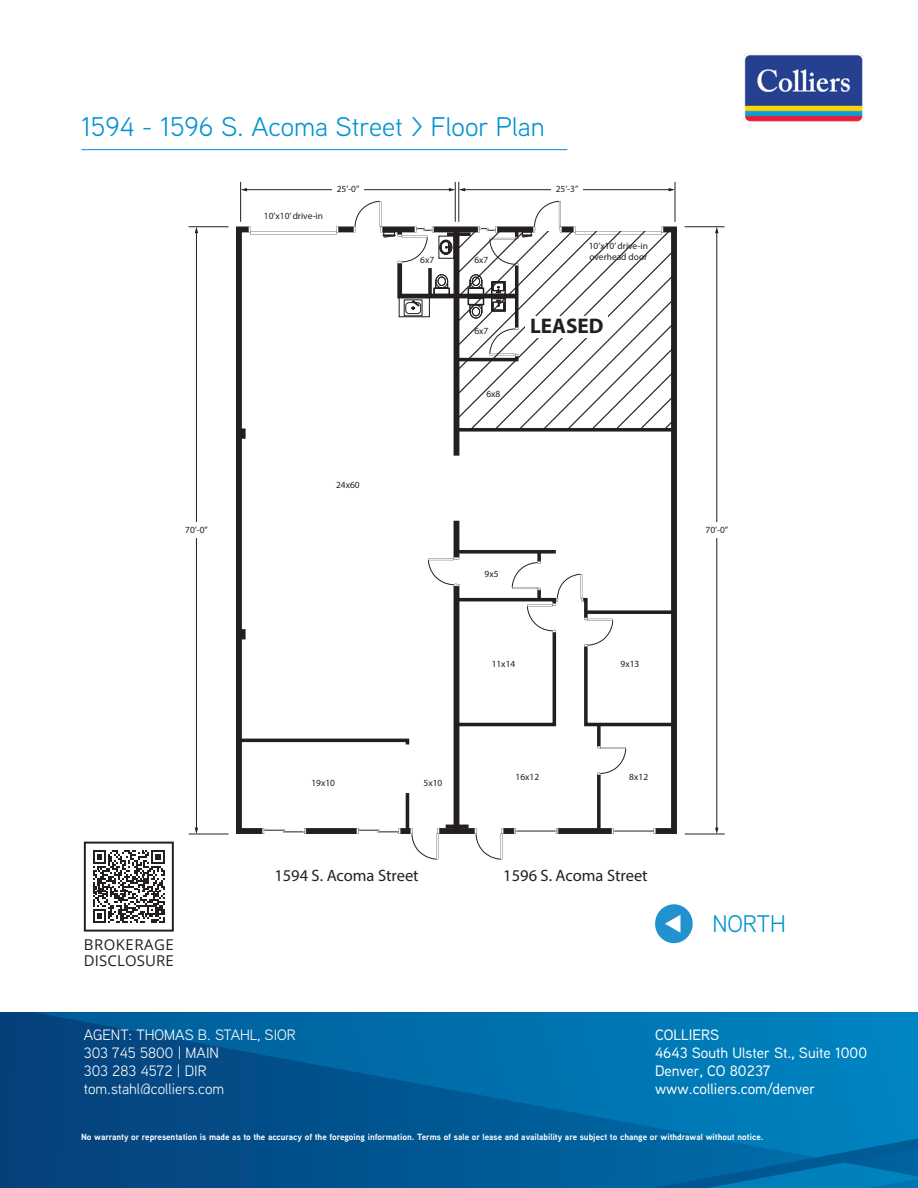
<style>
.page{position:relative;width:918px;height:1188px;background:#fff}
.page>*{position:absolute;margin:0;border:0;box-sizing:border-box;transform-origin:0 0}
.subheads{font:27px "Aaux Next";color:#0093d0}
.subheads-2{font:24px "Aaux Next";color:#0093d0}
.t1{font:700 21.15px "Myriad Pro";color:#231f20}
.t2{font:16.5px "Myriad Pro";color:#231f20}
.t3{font:15px "Aaux Next";color:#fff}
.address{font:500 15px "Aaux Next";color:#fff}
.t4{font:14.85px "Open Sans";letter-spacing:.01em;color:#231f20}
.t5{font:14.85px "Open Sans";letter-spacing:.035em;color:#231f20}
.t6{font:9.45px/11.2px "Myriad Pro";color:#231f20}
.t7{font:700 9px "Aaux Next";color:#fff}
</style>
<div class="page">
<div style="left:0;top:1012px;width:918px;height:176px;background:#05447f"></div>
<svg style="left:35px;top:1012px;width:883px;height:104px"></svg>
<svg style="left:220px;top:1116px;width:698px;height:72px"></svg>
<img style="left:743px;top:54px;width:120px;height:68px">
<hr style="left:81px;top:149px;width:486px;height:1px;background:#0093d0">
<div style="left:655px;top:904px;width:38px;height:39px;background:#2192cf;border-radius:50%"></div>
<svg style="left:665px;top:915px;width:15px;height:18px"></svg>
<svg style="left:93px;top:850px;width:72px;height:73px"></svg>
<div style="left:84px;top:842px;width:90px;height:90px;border:2px solid #231f20"></div>
<hr style="left:240px;top:182px;width:1px;height:40px;background:#231f20">
<hr style="left:455px;top:182px;width:1px;height:40px;background:#231f20">
<hr style="left:246px;top:189px;width:204px;height:1px;background:#231f20">
<svg style="left:241px;top:188px;width:6px;height:3px"></svg>
<div style="left:332px;top:182px;width:32px;height:16px;background:#fff"></div>
<hr style="left:189px;top:834px;width:40px;height:1px;background:#231f20">
<hr style="left:189px;top:226px;width:40px;height:1px;background:#231f20">
<hr style="left:196px;top:232px;width:1px;height:597px;background:#231f20">
<svg style="left:195px;top:828px;width:3px;height:6px"></svg>
<svg style="left:195px;top:227px;width:3px;height:6px"></svg>
<div style="left:181px;top:523px;width:31px;height:15px;background:#fff"></div>
<hr style="left:685px;top:834px;width:40px;height:1px;background:#231f20">
<hr style="left:685px;top:226px;width:40px;height:1px;background:#231f20">
<hr style="left:717px;top:232px;width:1px;height:597px;background:#231f20">
<svg style="left:715px;top:828px;width:4px;height:6px"></svg>
<svg style="left:715px;top:227px;width:4px;height:6px"></svg>
<div style="left:701px;top:523px;width:32px;height:15px;background:#fff"></div>
<hr style="left:458px;top:182px;width:1px;height:40px;background:#231f20">
<hr style="left:675px;top:182px;width:1px;height:40px;background:#231f20">
<hr style="left:464px;top:189px;width:206px;height:1px;background:#231f20">
<svg style="left:449px;top:188px;width:16px;height:3px"></svg>
<svg style="left:669px;top:188px;width:6px;height:3px"></svg>
<div style="left:551px;top:182px;width:32px;height:16px;background:#fff"></div>
<svg style="left:236px;top:201px;width:441px;height:658px"></svg>
<div style="left:526px;top:316px;width:82px;height:22px;background:#fff"></div>
<p class="subheads" style="left:81px;top:108px;width:465px">1594 - 1596 S. Acoma Street &gt; Floor Plan</p>
<p class="t6" style="left:264px;top:210px;width:61px">10’x10’ drive-in</p>
<p class="t6" style="left:337px;top:184px;width:24px">25’-0”</p>
<p class="t6" style="left:420px;top:254px;width:16px">6x7</p>
<p class="t6" style="left:474px;top:254px;width:16px">6x7</p>
<p class="t6" style="left:556px;top:184px;width:24px">25’-3”</p>
<p class="t6" style="left:589px;top:240px;width:61px">10’x10’ drive-in overhead door</p>
<p class="t6" style="left:336px;top:480px;width:25px">24x60</p>
<p class="t6" style="left:474px;top:325px;width:16px">6x7</p>
<p class="t6" style="left:486px;top:388px;width:16px">6x8</p>
<p class="t1" style="left:530px;top:312px;width:75px">LEASED</p>
<p class="t6" style="left:185px;top:524px;width:24px">70’-0”</p>
<p class="t6" style="left:706px;top:524px;width:24px">70’-0”</p>
<p class="t6" style="left:485px;top:568px;width:16px">9x5</p>
<p class="t6" style="left:311px;top:777px;width:25px">19x10</p>
<p class="t6" style="left:424px;top:777px;width:20px">5x10</p>
<p class="t6" style="left:492px;top:659px;width:25px">11x14</p>
<p class="t6" style="left:621px;top:659px;width:20px">9x13</p>
<p class="t6" style="left:516px;top:771px;width:25px">16x12</p>
<p class="t6" style="left:629px;top:771px;width:20px">8x12</p>
<p class="t5" style="left:84px;top:935px;width:91px">BROKERAGE</p>
<p class="t4" style="left:84px;top:951px;width:91px">DISCLOSURE</p>
<p class="t2" style="left:274px;top:865px;width:146px">1594 S. Acoma Street</p>
<p class="t2" style="left:503px;top:865px;width:146px">1596 S. Acoma Street</p>
<p class="subheads-2" style="left:712px;top:908px;width:75px">NORTH</p>
<p class="t3" style="left:84px;top:1025px;width:214px">AGENT: THOMAS B. STAHL, SIOR</p>
<p class="t3" style="left:84px;top:1043px;width:137px">303 745 5800 | MAIN</p>
<p class="t3" style="left:84px;top:1061px;width:124px">303 283 4572 | DIR</p>
<p class="t3" style="left:84px;top:1079px;width:142px">tom.stahl@colliers.com</p>
<p class="address" style="left:655px;top:1025px;width:66px">COLLIERS</p>
<p class="address" style="left:655px;top:1043px;width:214px">4643 South Ulster St., Suite 1000</p>
<p class="address" style="left:655px;top:1061px;width:117px">Denver, CO 80237</p>
<p class="address" style="left:655px;top:1079px;width:162px">www.colliers.com/denver</p>
<p class="t7" style="left:81px;top:1131px;width:684px">No warranty or representation is made as to the accuracy of the foregoing information. Terms of sale or lease and availability are subject to change or withdrawal without notice.</p>
</div>
